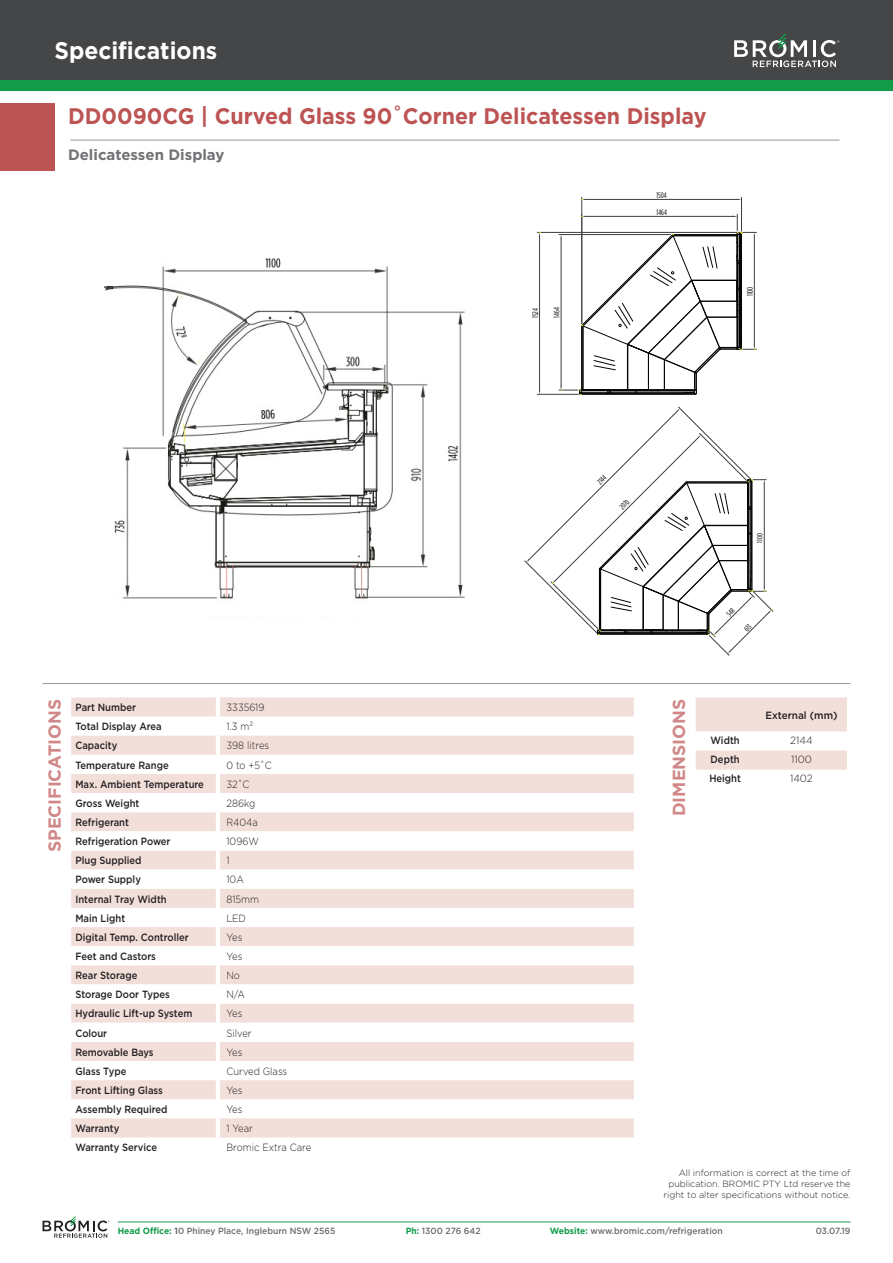
<style>
.page{position:relative;width:893px;height:1263px;background:#fff}
.page>*{position:absolute;margin:0;border:0;box-sizing:border-box;transform-origin:0 0}
.t1{font:700 24px "Gotham";color:#fff;scale:.95 1}
.t2{font:700 22.5px "Gotham";color:#bd5454;scale:.95 1}
.t3{font:700 17.55px "Gotham";color:#bd5454}
.t4{font:700 15px "Gotham";color:#717275}
.t5{font:500 10.5px "Gotham";color:#231f20;scale:.9 1}
.t6{font:300 10.5px "Gotham";color:#231f20;scale:.9 1}
.t7{font:500 10.5px "Gotham";color:#231f20;scale:.95 1}
.t8{font:300 10.5px "Gotham";color:#231f20;scale:.95 1}
.t9{font:300 9px/10.8px "Gotham";color:#231f20;text-align:right}
.t10{font:500 9px "Gotham";color:#6c6d70;scale:.95 1}
.t11{font:7.95px "Gotham Condensed";color:#040503}
.t12{font:7.65px "Gotham Condensed";color:#040503}
.s1{font-weight:700;color:#129b49}
.s2{font-weight:700}
</style>
<div class="page">
<hr style="left:118px;top:1221px;width:732px;height:1px;background:#129b49">
<hr style="left:71px;top:140px;width:768px;height:1px;background:#939598">
<svg style="left:43px;top:1216px;width:66px;height:22px"></svg>
<div style="left:0;top:0;width:893px;height:94px;background:#fafafa"></div>
<div style="left:0;top:0;width:893px;height:84px;background:#454647"></div>
<div style="left:0;top:80px;width:893px;height:11px;background:#129b49"></div>
<div style="left:0;top:103px;width:54px;height:67px;background:#bd5454"></div>
<svg style="left:734px;top:34px;width:105px;height:33px"></svg>
<svg style="left:71px;top:697px;width:563px;height:440px;fill:#f3dfda"></svg>
<svg style="left:71px;top:793px;width:563px;height:287px"></svg>
<hr style="left:216px;top:697px;width:4px;height:19px;background:#fff">
<hr style="left:216px;top:716px;width:4px;height:20px;background:#fff">
<hr style="left:216px;top:736px;width:4px;height:19px;background:#fff">
<hr style="left:216px;top:755px;width:4px;height:19px;background:#fff">
<hr style="left:216px;top:774px;width:4px;height:19px;background:#fff">
<hr style="left:216px;top:793px;width:4px;height:19px;background:#fff">
<hr style="left:216px;top:812px;width:4px;height:19px;background:#fff">
<hr style="left:216px;top:831px;width:4px;height:19px;background:#fff">
<hr style="left:216px;top:850px;width:4px;height:20px;background:#fff">
<hr style="left:216px;top:870px;width:4px;height:19px;background:#fff">
<hr style="left:216px;top:908px;width:4px;height:19px;background:#fff">
<hr style="left:216px;top:889px;width:4px;height:19px;background:#fff">
<hr style="left:216px;top:927px;width:4px;height:19px;background:#fff">
<hr style="left:216px;top:946px;width:4px;height:19px;background:#fff">
<hr style="left:216px;top:965px;width:4px;height:19px;background:#fff">
<hr style="left:216px;top:984px;width:4px;height:19px;background:#fff">
<hr style="left:216px;top:1003px;width:4px;height:20px;background:#fff">
<hr style="left:216px;top:1023px;width:4px;height:19px;background:#fff">
<hr style="left:216px;top:1042px;width:4px;height:19px;background:#fff">
<hr style="left:216px;top:1061px;width:4px;height:19px;background:#fff">
<hr style="left:216px;top:1080px;width:4px;height:19px;background:#fff">
<hr style="left:216px;top:1099px;width:4px;height:19px;background:#fff">
<hr style="left:216px;top:1118px;width:4px;height:19px;background:#fff">
<hr style="left:43px;top:683px;width:807px;height:1px;background:#939598">
<svg style="left:696px;top:697px;width:151px;height:73px"></svg>
<hr style="left:741px;top:197px;width:1px;height:34px;background:#3e3e3f">
<hr style="left:581px;top:197px;width:1px;height:126px;background:#3e3e3f">
<hr style="left:586px;top:199px;width:151px;height:1px;background:#3e3e3f">
<hr style="left:537px;top:394px;width:41px;height:1px;background:#3e3e3f">
<hr style="left:537px;top:232px;width:201px;height:1px;background:#3e3e3f">
<hr style="left:539px;top:237px;width:1px;height:153px;background:#3e3e3f">
<svg style="left:559px;top:214px;width:197px;height:181px"></svg>
<img style="left:104px;top:258px;width:361px;height:359px">
<svg style="left:524px;top:406px;width:250px;height:250px"></svg>
<h1 class="t1" style="left:54px;top:36px;width:173px">Specifications</h1>
<p class="t2" style="left:68px;top:103px;width:674px">DD0090CG | Curved Glass 90˚Corner Delicatessen Display</p>
<p class="t4" style="left:68px;top:146px;width:158px">Delicatessen Display</p>
<p class="t11" style="left:656px;top:191px;width:12px">1504</p>
<h3 class="t3" style="left:44px;top:852px;width:155px;rotate:-90deg">SPECIFICATIONS</h3>
<p class="t5" style="left:75px;top:701px;width:69px">Part Number</p>
<p class="t6" style="left:226px;top:701px;width:44px">3335619</p>
<p class="t5" style="left:75px;top:720px;width:97px">Total Display Area</p>
<p class="t6" style="left:226px;top:720px;width:31px">1.3 m²</p>
<p class="t5" style="left:75px;top:739px;width:48px">Capacity</p>
<p class="t6" style="left:226px;top:739px;width:49px">398 litres</p>
<p class="t5" style="left:75px;top:758px;width:105px">Temperature Range</p>
<p class="t6" style="left:226px;top:758px;width:52px">0 to +5˚C</p>
<p class="t5" style="left:75px;top:778px;width:144px">Max. Ambient Temperature</p>
<p class="t6" style="left:226px;top:778px;width:27px">32˚C</p>
<p class="t5" style="left:75px;top:797px;width:73px">Gross Weight</p>
<p class="t6" style="left:226px;top:797px;width:34px">286kg</p>
<p class="t5" style="left:75px;top:816px;width:61px">Refrigerant</p>
<p class="t6" style="left:226px;top:816px;width:37px">R404a</p>
<p class="t5" style="left:75px;top:835px;width:107px">Refrigeration Power</p>
<p class="t6" style="left:226px;top:835px;width:38px">1096W</p>
<p class="t5" style="left:75px;top:854px;width:75px">Plug Supplied</p>
<p class="t6" style="left:226px;top:854px;width:5px">1</p>
<p class="t5" style="left:75px;top:873px;width:74px">Power Supply</p>
<p class="t6" style="left:226px;top:873px;width:21px">10A</p>
<p class="t5" style="left:75px;top:892px;width:103px">Internal Tray Width</p>
<p class="t6" style="left:226px;top:892px;width:38px">815mm</p>
<p class="t5" style="left:75px;top:911px;width:57px">Main Light</p>
<p class="t6" style="left:226px;top:911px;width:23px">LED</p>
<p class="t5" style="left:75px;top:931px;width:127px">Digital Temp. Controller</p>
<p class="t6" style="left:226px;top:931px;width:19px">Yes</p>
<p class="t5" style="left:75px;top:950px;width:91px">Feet and Castors</p>
<p class="t6" style="left:226px;top:950px;width:19px">Yes</p>
<p class="t5" style="left:75px;top:969px;width:70px">Rear Storage</p>
<p class="t6" style="left:226px;top:969px;width:17px">No</p>
<p class="t5" style="left:75px;top:988px;width:107px">Storage Door Types</p>
<p class="t6" style="left:226px;top:988px;width:22px">N/A</p>
<p class="t5" style="left:75px;top:1007px;width:131px">Hydraulic Lift-up System</p>
<p class="t6" style="left:226px;top:1007px;width:19px">Yes</p>
<p class="t5" style="left:75px;top:1026px;width:37px">Colour</p>
<p class="t6" style="left:226px;top:1026px;width:30px">Silver</p>
<p class="t5" style="left:75px;top:1045px;width:88px">Removable Bays</p>
<p class="t6" style="left:226px;top:1045px;width:19px">Yes</p>
<p class="t5" style="left:75px;top:1065px;width:58px">Glass Type</p>
<p class="t6" style="left:226px;top:1065px;width:69px">Curved Glass</p>
<p class="t5" style="left:75px;top:1084px;width:99px">Front Lifting Glass</p>
<p class="t6" style="left:226px;top:1084px;width:19px">Yes</p>
<p class="t5" style="left:75px;top:1103px;width:104px">Assembly Required</p>
<p class="t6" style="left:226px;top:1103px;width:19px">Yes</p>
<p class="t5" style="left:75px;top:1122px;width:50px">Warranty</p>
<p class="t6" style="left:226px;top:1122px;width:31px">1 Year</p>
<p class="t5" style="left:75px;top:1141px;width:92px">Warranty Service</p>
<p class="t6" style="left:226px;top:1141px;width:96px">Bromic Extra Care</p>
<p class="t11" style="left:531px;top:318px;width:11px;rotate:-90deg">1524</p>
<p class="t11" style="left:552px;top:318px;width:12px;rotate:-90deg">1464</p>
<p class="t11" style="left:657px;top:207px;width:12px">1464</p>
<p class="t12" style="left:595px;top:480px;width:11px;rotate:-45deg">2144</p>
<p class="t12" style="left:618px;top:505px;width:12px;rotate:-45deg">2070</p>
<p class="t11" style="left:745px;top:296px;width:11px;rotate:-90deg">1100</p>
<p class="t12" style="left:755px;top:543px;width:11px;rotate:-90deg">1100</p>
<h3 class="t3" style="left:668px;top:816px;width:119px;rotate:-90deg">DIMENSIONS</h3>
<p class="t7" style="left:765px;top:708px;width:77px">External (mm)</p>
<p class="t5" style="left:711px;top:734px;width:34px">Width</p>
<p class="t8" style="left:790px;top:734px;width:25px">2144</p>
<p class="t5" style="left:711px;top:753px;width:34px">Depth</p>
<p class="t8" style="left:791px;top:753px;width:23px">1100</p>
<p class="t5" style="left:709px;top:772px;width:37px">Height</p>
<p class="t8" style="left:790px;top:772px;width:26px">1402</p>
<p class="t9" style="left:664px;top:1167px;width:188px">All information is correct at the time of publication. BROMIC PTY Ltd reserve the right to alter specifications without notice.</p>
<p class="t10" style="left:118px;top:1226px;width:231px"><span class="s1">Head Office:</span> <span class="s2">1</span>0 Phiney Place, Ingleburn NSW 2565</p>
<p class="t10" style="left:406px;top:1226px;width:80px"><span class="s1">Ph:</span> 1300 276 642</p>
<p class="t10" style="left:550px;top:1226px;width:184px"><span class="s1">Website:</span> www.bromic.com/refrigeration</p>
<p class="t10" style="left:816px;top:1226px;width:38px">03.07.19</p>
</div>
